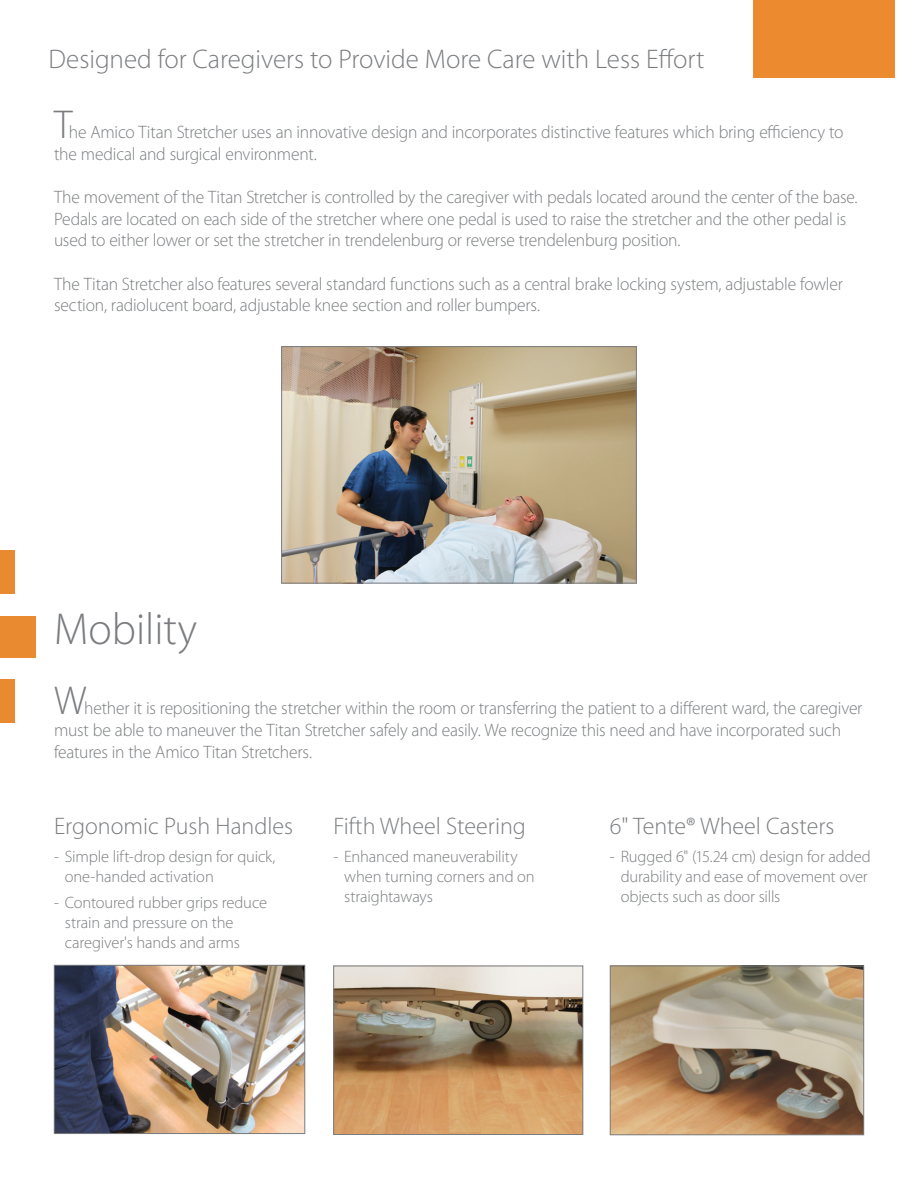
<style>
.page{position:relative;width:918px;height:1188px;background:#fff}
.page>*{position:absolute;margin:0;border:0;box-sizing:border-box;transform-origin:0 0}
.large_headings{font:300 45px "Myriad Pro";color:#7a7c7f}
.product_text{font:300 40.5px "Myriad Pro";color:#7a7c7f}
.main_subheads{font:300 27px "Myriad Pro";color:#7a7c7f}
.subheadings_2{font:300 24px "Myriad Pro";color:#7a7c7f}
.product_text-2{font:300 18px/21.6px "Myriad Pro";letter-spacing:-.015em;color:#7a7c7f}
.t1{font:300 16.5px/19.8px "Myriad Pro";letter-spacing:-.01em;color:#7a7c7f}
</style>
<div class="page">
<div style="left:754px;top:0;width:141px;height:77px;background:#eb8a2f"></div>
<div style="left:0;top:551px;width:14px;height:43px;background:#ea8a30"></div>
<div style="left:0;top:616px;width:36px;height:42px;background:#ea8a30"></div>
<div style="left:0;top:679px;width:14px;height:43px;background:#ea8a30"></div>
<img style="left:612px;top:968px;width:250px;height:165px">
<div style="left:610px;top:966px;width:254px;height:169px;border:1px solid #7a7c7f"></div>
<img style="left:335px;top:968px;width:246px;height:165px">
<div style="left:333px;top:966px;width:250px;height:169px;border:1px solid #7a7c7f"></div>
<img style="left:56px;top:967px;width:247px;height:165px">
<div style="left:54px;top:965px;width:251px;height:169px;border:1px solid #7a7c7f"></div>
<img style="left:283px;top:348px;width:352px;height:234px">
<div style="left:281px;top:346px;width:356px;height:238px;border:1px solid #7a7c7f"></div>
<p class="main_subheads" style="left:49px;top:43px;width:657px">Designed for Caregivers to Provide More Care with Less Effort</p>
<p class="product_text" style="left:54px;top:101px;width:20px">T</p>
<p class="product_text-2" style="left:54px;top:121px;width:791px;text-indent:15px">he Amico Titan Stretcher uses an innovative design and incorporates distinctive features which bring efficiency to the medical and surgical environment.</p>
<p class="product_text-2" style="left:54px;top:186px;width:805px">The movement of the Titan Stretcher is controlled by the caregiver with pedals located around the center of the base.<br>Pedals are located on each side of the stretcher where one pedal is used to raise the stretcher and the other pedal is used to either lower or set the stretcher in trendelenburg or reverse trendelenburg position.</p>
<p class="product_text-2" style="left:54px;top:273px;width:790px">The Titan Stretcher also features several standard functions such as a central brake locking system, adjustable fowler section, radiolucent board, adjustable knee section and roller bumpers.</p>
<p class="large_headings" style="left:54px;top:602px;width:144px">Mobility</p>
<p class="product_text" style="left:54px;top:677px;width:34px">W</p>
<p class="product_text-2" style="left:54px;top:697px;width:810px;text-indent:30px">hether it is repositioning the stretcher within the room or transferring the patient to a different ward, the caregiver must be able to maneuver the Titan Stretcher safely and easily. We recognize this need and have incorporated such features in the Amico Titan Stretchers.</p>
<p class="subheadings_2" style="left:54px;top:811px;width:241px">Ergonomic Push Handles</p>
<p class="t1" style="left:65px;top:847px;width:212px;text-indent:-11px">- Simple lift-drop design for quick, one-handed activation</p>
<p class="t1" style="left:65px;top:892px;width:204px;text-indent:-11px">- Contoured rubber grips reduce strain and pressure on the caregiver's hands and arms</p>
<p class="subheadings_2" style="left:333px;top:811px;width:194px">Fifth Wheel Steering</p>
<p class="t1" style="left:344px;top:847px;width:192px;text-indent:-11px">- Enhanced maneuverability when turning corners and on straightaways</p>
<p class="subheadings_2" style="left:610px;top:811px;width:226px">6" Tente® Wheel Casters</p>
<p class="t1" style="left:621px;top:847px;width:252px;text-indent:-11px">- Rugged 6" (15.24 cm) design for added durability and ease of movement over objects such as door sills</p>
</div>
